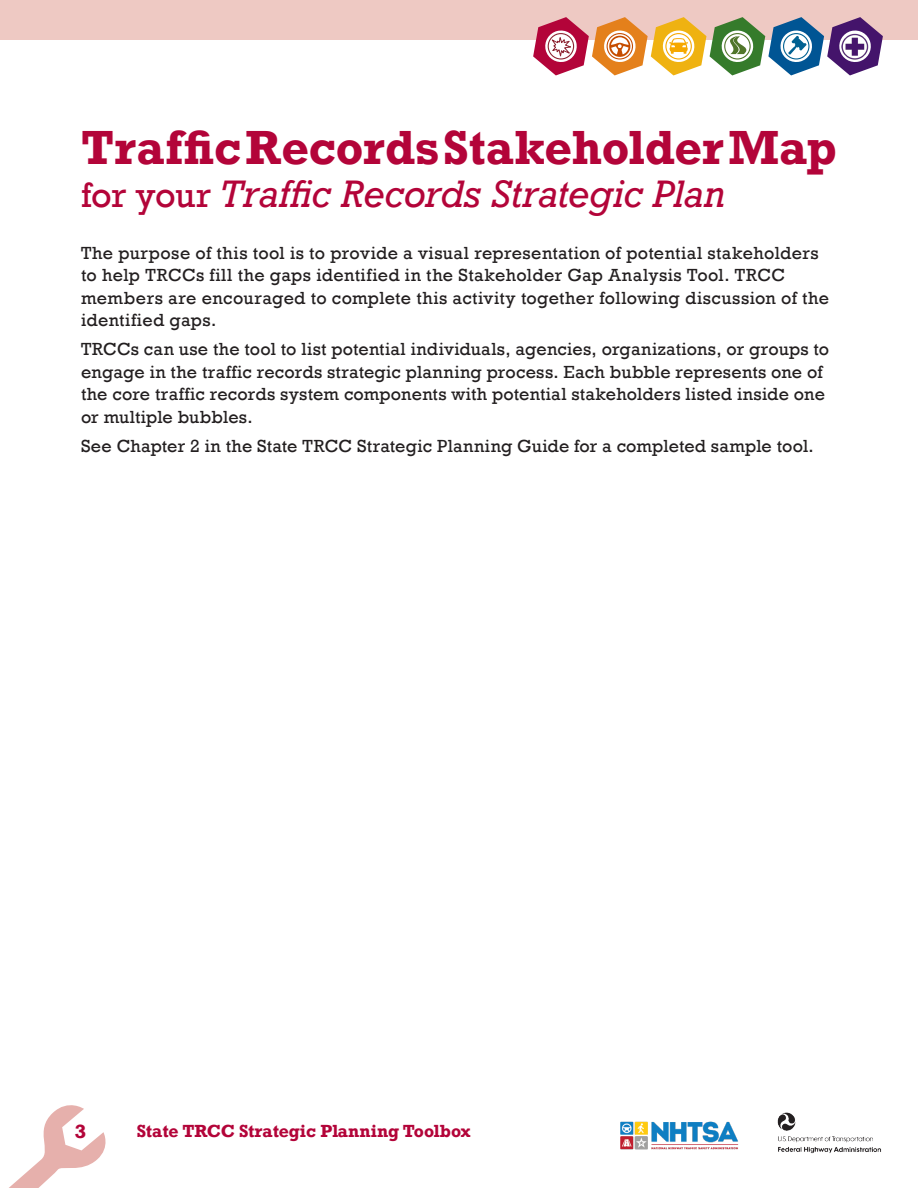
<style>
.page{position:relative;width:918px;height:1188px;background:#fff}
.page>*{position:absolute;margin:0;border:0;box-sizing:border-box;transform-origin:0 0}
.Chapter_Title{font:700 45px "Rockwell";color:#b30439}
.Chapter_Title-2{font:italic 36px "Rockwell";letter-spacing:-.005em;color:#b30439}
.Body_Paragraph{font:18px/22.5px "Rockwell";letter-spacing:.015em;color:#231f20}
.t1{font:700 18px "Rockwell";color:#b30439}
.t2{font:700 16.5px "Rockwell";color:#b30439}
.s1{font-style:normal}
</style>
<div class="page">
<div style="left:0;top:0;width:918px;height:40px;background:#eec9c3"></div>
<svg style="left:9px;top:1105px;width:97px;height:83px"></svg>
<img style="left:777px;top:1112px;width:104px;height:42px">
<img style="left:620px;top:1121px;width:119px;height:29px">
<svg style="left:533px;top:17px;width:350px;height:58px"></svg>
<p class="Chapter_Title" style="left:81px;top:119px;width:757px">Traffic Records Stakeholder Map</p>
<p class="Chapter_Title-2" style="left:81px;top:172px;width:646px"><span class="s1">for your</span> Traffic Records Strategic Plan</p>
<p class="Body_Paragraph" style="left:81px;top:242px;width:750px">The purpose of this tool is to provide a visual representation of potential stakeholders to help TRCCs fill the gaps identified in the Stakeholder Gap Analysis Tool. TRCC members are encouraged to complete this activity together following discussion of the identified gaps.</p>
<p class="Body_Paragraph" style="left:81px;top:338px;width:750px">TRCCs can use the tool to list potential individuals, agencies, organizations, or groups to engage in the traffic records strategic planning process. Each bubble represents one of the core traffic records system components with potential stakeholders listed inside one or multiple bubbles.</p>
<p class="Body_Paragraph" style="left:81px;top:435px;width:734px">See Chapter 2 in the State TRCC Strategic Planning Guide for a completed sample tool.</p>
<p class="t1" style="left:75px;top:1120px;width:13px">3</p>
<p class="t2" style="left:137px;top:1121px;width:335px">State TRCC Strategic Planning Toolbox</p>
</div>
